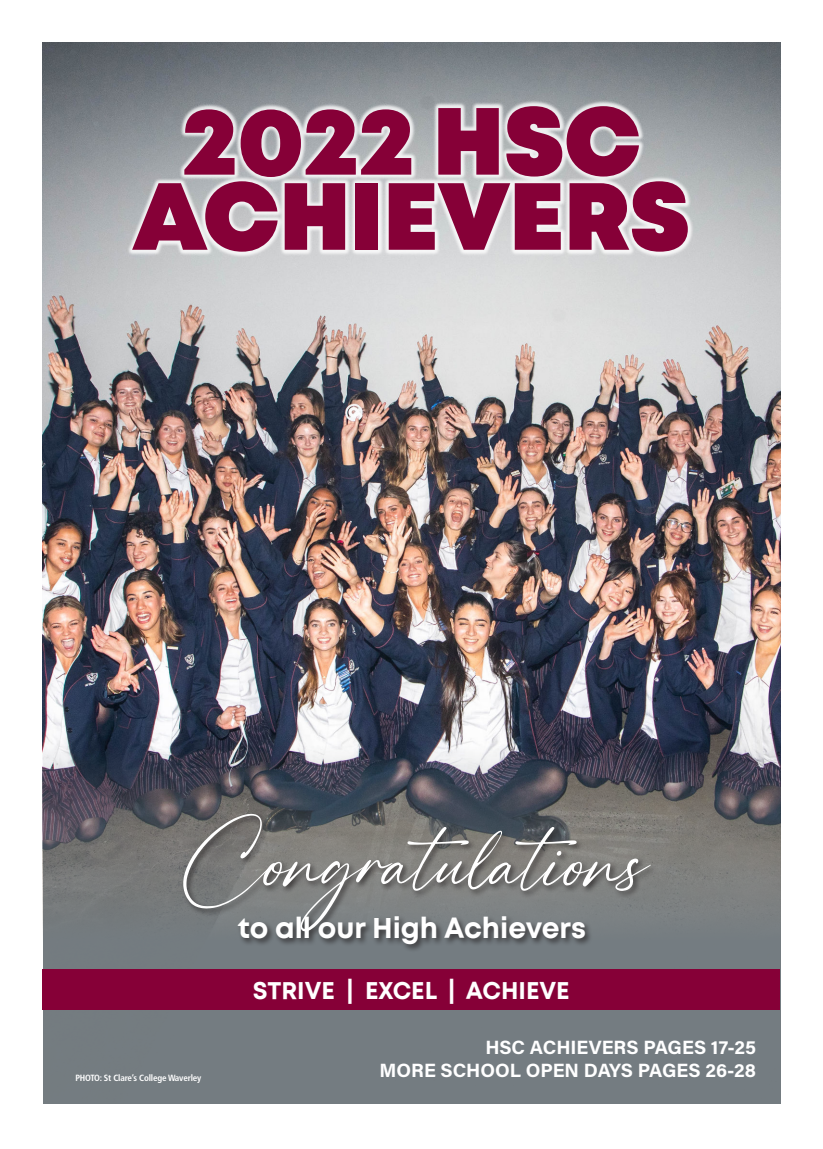
<style>
.page{position:relative;width:823px;height:1149px;background:#fff}
.page>*{position:absolute;margin:0;border:0;box-sizing:border-box;transform-origin:0 0}
.t1{font:118.3px "High Spirited";color:#fff}
.t2{font:900 95px/75.1px "Mont";color:#860037;text-align:center}
.t3{font:700 28.4px "Mont";color:#fff}
.t4{font:700 24px "Mont";color:#fff}
.t5{font:700 19.2px/23px "Acumin Pro";color:#fff;text-align:right}
.t6{font:700 condensed 9px "Frutiger LT Std";letter-spacing:-.02em;color:#fff}
</style>
<div class="page">
<img style="left:43px;top:43px;width:737px;height:1060px">
<div style="left:126px;top:100px;width:567px;height:158px;background:#fff;opacity:.81"></div>
<div style="left:43px;top:969px;width:736px;height:40px;background:#860037"></div>
<div style="left:180px;top:810px;width:478px;height:141px;background:#231f20;opacity:.75"></div>
<h2 class="t2" style="left:133px;top:104px;width:558px">2022 HSC<br>ACHIEVERS</h2>
<h1 class="t1" style="left:178px;top:813px;width:468px">Congratulations</h1>
<h3 class="t3" style="left:237px;top:913px;width:349px">to all our High Achievers</h3>
<p class="t6" style="left:75px;top:1074px;width:127px">PHOTO: St Clare’s College Waverley</p>
<p class="t4" style="left:253px;top:978px;width:318px">STRIVE | EXCEL | ACHIEVE</p>
<p class="t5" style="left:379px;top:1036px;width:378px">HSC ACHIEVERS PAGES 17-25<br>MORE SCHOOL OPEN DAYS PAGES 26-28</p>
</div>
